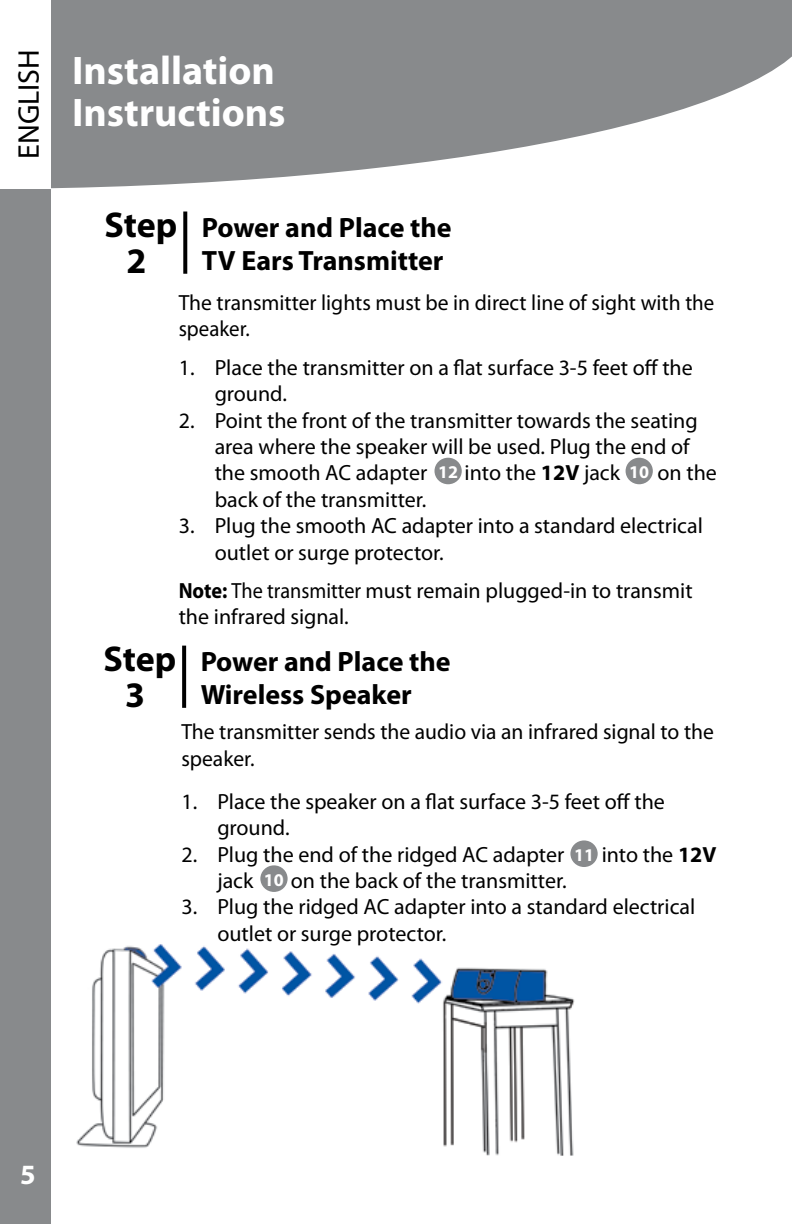
<style>
.page{position:relative;width:792px;height:1224px;background:#fff}
.page>*{position:absolute;margin:0;border:0;box-sizing:border-box;transform-origin:0 0}
.t1{font:700 40px/42px "Myriad Pro";color:#fff}
.t2{font:700 36px/36px "Myriad Pro";letter-spacing:-.005em;color:#000;text-align:center}
.t3{font:30px "Myriad Pro";color:#000}
.t4{font:700 28px/33.6px "Myriad Pro";color:#000}
.t5{font:700 28px "Myriad Pro";color:#fff}
.t6{font:22px/26.4px "Myriad Pro";color:#000}
.t7{font:22px/26.4px "Myriad Pro";color:#000;scale:.92 1}
.t8{font:700 18px "Myriad Pro";color:#fff}
.s1{font-weight:700}
</style>
<div class="page">
<img style="left:76px;top:944px;width:499px;height:212px">
<svg style="left:51px;top:0;width:717px;height:189px;fill:#888a8c"></svg>
<div style="left:0;top:0;width:51px;height:1224px;background:#888a8c"></div>
<div style="left:0;top:0;width:51px;height:189px;background:#fff"></div>
<svg style="left:768px;top:0;width:24px;height:73px;background:#949698"></svg>
<svg style="left:183px;top:212px;width:4px;height:62px"></svg>
<div style="left:435px;top:458px;width:27px;height:26px;background:#888a8c;border-radius:50%"></div>
<div style="left:626px;top:458px;width:27px;height:26px;background:#888a8c;border-radius:50%"></div>
<svg style="left:182px;top:646px;width:4px;height:62px"></svg>
<div style="left:570px;top:840px;width:28px;height:27px;background:#888a8c;border-radius:50%"></div>
<div style="left:260px;top:865px;width:28px;height:27px;background:#888a8c;border-radius:50%"></div>
<h3 class="t3" style="left:10px;top:159px;width:111px;rotate:-90deg">ENGLISH</h3>
<h1 class="t1" style="left:72px;top:48px;width:215px">Installation<br>Instructions</h1>
<h2 class="t2" style="left:105px;top:205px;width:74px">Step<br>2</h2>
<p class="t4" style="left:202px;top:209px;width:251px">Power and Place the<br>TV Ears Transmitter</p>
<p class="t6" style="left:179px;top:289px;width:537px">The transmitter lights must be in direct line of sight with the speaker.</p>
<p class="t6" style="left:215px;top:354px;width:480px;text-indent:-36px">1. Place the transmitter on a flat surface 3-5 feet off the ground.</p>
<p class="t6" style="left:215px;top:407px;width:485px;text-indent:-36px">2. Point the front of the transmitter towards the seating area where the speaker will be used. Plug the end of the smooth AC adapter</p>
<p class="t6" style="left:465px;top:460px;width:157px">into the <span class="s1">12V</span> jack</p>
<p class="t6" style="left:657px;top:460px;width:61px">on the</p>
<p class="t8" style="left:438px;top:460px;width:21px">12</p>
<p class="t8" style="left:629px;top:460px;width:21px">10</p>
<p class="t6" style="left:215px;top:486px;width:213px">back of the transmitter.</p>
<p class="t6" style="left:215px;top:512px;width:490px;text-indent:-36px">3. Plug the smooth AC adapter into a standard electrical outlet or surge protector.</p>
<p class="t7" style="left:179px;top:577px;width:560px"><span class="s1">Note:</span> The transmitter must remain plugged-in to transmit the infrared signal.</p>
<h2 class="t2" style="left:104px;top:639px;width:74px">Step<br>3</h2>
<p class="t4" style="left:201px;top:644px;width:251px">Power and Place the<br>Wireless Speaker</p>
<p class="t6" style="left:181px;top:718px;width:534px">The transmitter sends the audio via an infrared signal to the speaker.</p>
<p class="t6" style="left:217px;top:788px;width:449px;text-indent:-36px">1. Place the speaker on a flat surface 3-5 feet off the ground.</p>
<p class="t6" style="left:181px;top:841px;width:384px">2. Plug the end of the ridged AC adapter</p>
<p class="t6" style="left:602px;top:841px;width:116px">into the <span class="s1">12V</span></p>
<p class="t6" style="left:217px;top:867px;width:38px">jack</p>
<p class="t6" style="left:291px;top:867px;width:277px">on the back of the transmitter.</p>
<p class="t6" style="left:217px;top:893px;width:480px;text-indent:-36px">3. Plug the ridged AC adapter into a standard electrical outlet or surge protector.</p>
<p class="t8" style="left:574px;top:843px;width:21px">11</p>
<p class="t8" style="left:264px;top:868px;width:21px">10</p>
<p class="t5" style="left:20px;top:1157px;width:17px">5</p>
</div>
